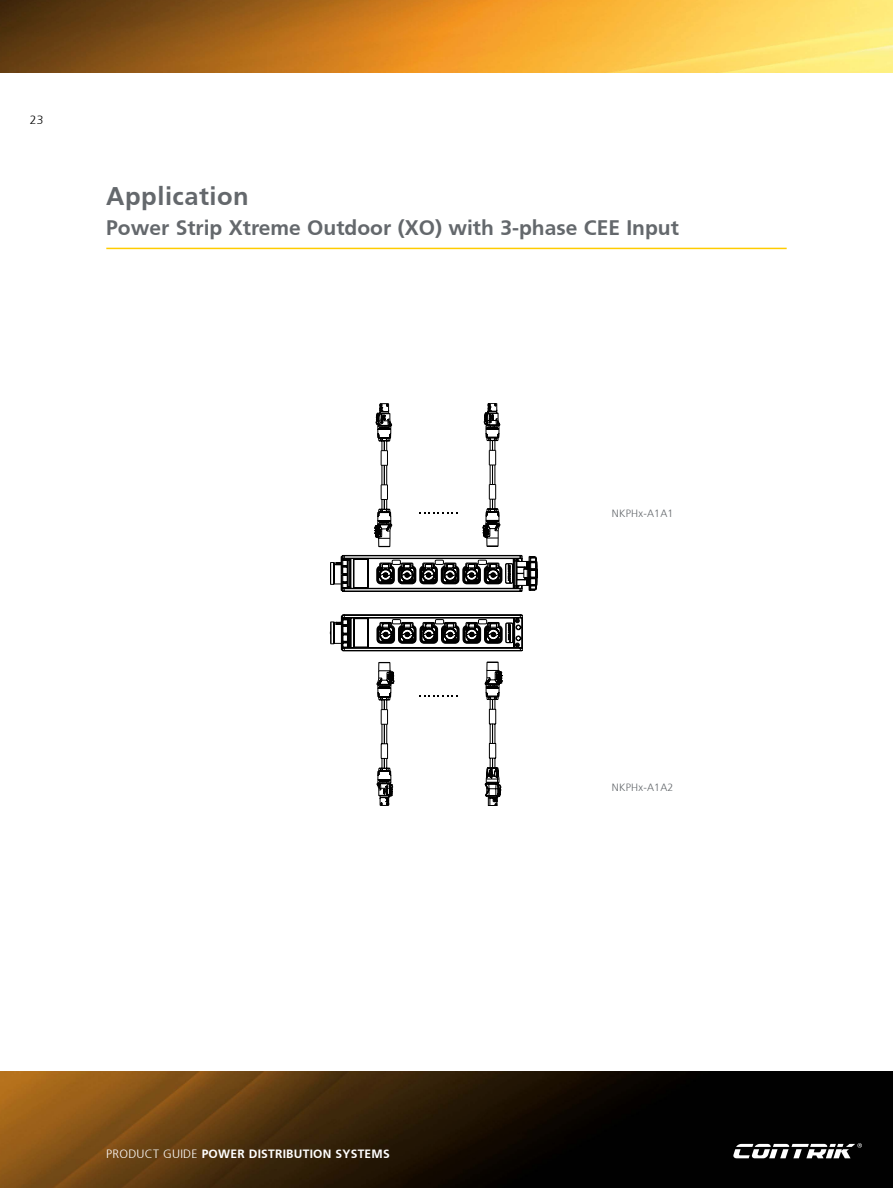
<style>
.page{position:relative;width:893px;height:1188px;background:#fff}
.page>*{position:absolute;margin:0;border:0;box-sizing:border-box;transform-origin:0 0}
.t1{font:700 25.5px "Frutiger";letter-spacing:.02em;color:#64686c}
.t2{font:700 21px "Frutiger";color:#64686c}
.t3{font:700 12px "Frutiger";letter-spacing:.02em;color:#fff}
.t4{font:300 12px "Frutiger";color:#000}
.t5{font:300 10.5px "Frutiger";letter-spacing:.02em;color:#64686c}
.s1{font-weight:300}
</style>
<div class="page">
<img style="left:0;top:0;width:893px;height:72px">
<img style="left:0;top:1071px;width:893px;height:117px">
<svg style="left:733px;top:1143px;width:129px;height:15px"></svg>
<hr style="left:106px;top:248px;width:681px;height:1px;background:#fc0">
<svg style="left:330px;top:403px;width:207px;height:248px"></svg>
<svg style="left:377px;top:662px;width:17px;height:144px"></svg>
<svg style="left:419px;top:695px;width:39px;height:2px"></svg>
<svg style="left:485px;top:662px;width:17px;height:144px"></svg>
<p class="t4" style="left:30px;top:113px;width:15px">23</p>
<p class="t1" style="left:106px;top:181px;width:144px">Application</p>
<p class="t2" style="left:106px;top:216px;width:574px">Power Strip Xtreme Outdoor (XO) with 3-phase CEE Input</p>
<p class="t5" style="left:612px;top:508px;width:63px">NKPHx-A1A1</p>
<p class="t5" style="left:612px;top:781px;width:63px">NKPHx-A1A2</p>
<p class="t3" style="left:106px;top:1147px;width:285px"><span class="s1">PRODUCT GUIDE</span> POWER DISTRIBUTION SYSTEMS</p>
</div>
